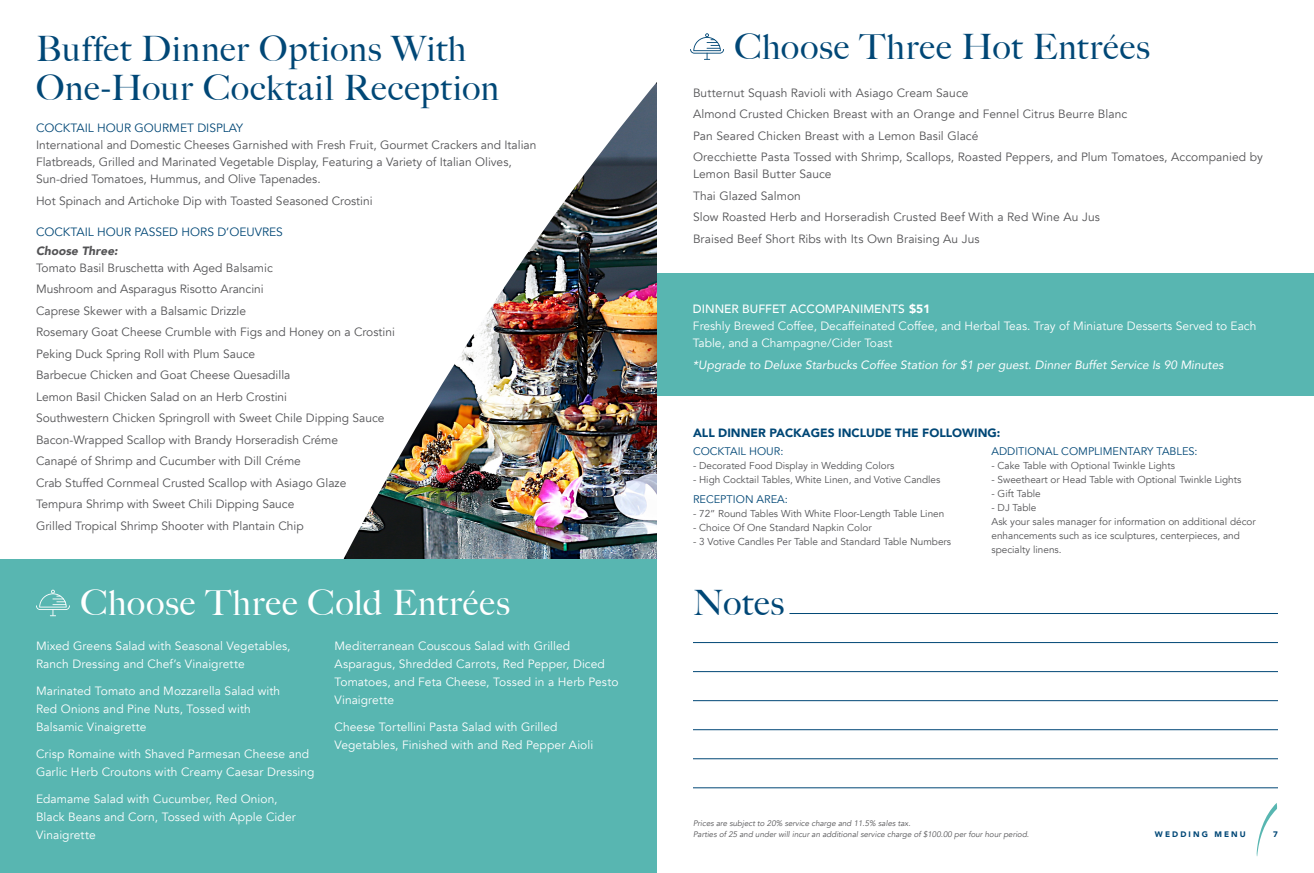
<style>
.page{position:relative;width:1314px;height:873px;background:#fff}
.page>*{position:absolute;margin:0;border:0;box-sizing:border-box;transform-origin:0 0}
.t1{font:500 35px/39px "Big Caslon";letter-spacing:.03em;color:#004776}
.t2{font:500 35px "Big Caslon";letter-spacing:.03em;color:#fff}
.t3{font:12px/21.5px "Avenir";color:#535355}
.t4{font:12px/18px "Avenir";letter-spacing:.005em;color:#fff}
.t5{font:italic 12px "Avenir";color:#fff}
.t6{font:12px "Avenir";color:#004776}
.t7{font:900 12px "Avenir";color:#004776}
.t8{font:italic 900 12px "Avenir";color:#535355}
.t9{font:11px "Avenir";color:#004776}
.t10{font:10px/14px "Avenir";color:#535355}
.t11{font:italic 8px/11px "Avenir";color:#535355}
.t12{font:900 8px "Avenir";letter-spacing:.265em;color:#004776}
.s1{font-weight:500}
.s2{font-weight:900}
</style>
<div class="page">
<img style="left:143px;top:82px;width:593px;height:591px">
<div style="left:0;top:560px;width:657px;height:313px;background:#58b6b1"></div>
<svg style="left:1257px;top:803px;width:20px;height:53px"></svg>
<div style="left:657px;top:274px;width:657px;height:122px;background:#58b6b1"></div>
<hr style="left:789px;top:613px;width:489px;height:1px;background:#004776">
<hr style="left:693px;top:642px;width:585px;height:1px;background:#004776">
<hr style="left:693px;top:671px;width:585px;height:1px;background:#004776">
<hr style="left:693px;top:700px;width:585px;height:1px;background:#004776">
<hr style="left:693px;top:759px;width:585px;height:1px;background:#004776">
<hr style="left:693px;top:729px;width:585px;height:1px;background:#004776">
<hr style="left:693px;top:788px;width:585px;height:1px;background:#004776">
<svg style="left:690px;top:33px;width:34px;height:27px"></svg>
<svg style="left:36px;top:590px;width:34px;height:26px"></svg>
<h1 class="t1" style="left:36px;top:28px;width:465px">Buffet Dinner Options With<br>One-Hour Cocktail Reception</h1>
<p class="t6" style="left:36px;top:121px;width:209px">COCKTAIL HOUR GOURMET DISPLAY</p>
<p class="t3" style="left:36px;top:137px;width:502px;line-height:17px">International and Domestic Cheeses Garnished with Fresh Fruit, Gourmet Crackers and Italian<br>Flatbreads, Grilled and Marinated Vegetable Display, Featuring a Variety of Italian Olives,<br>Sun-dried Tomatoes, Hummus, and Olive Tapenades.</p>
<p class="t3" style="left:36px;top:190px;width:338px">Hot Spinach and Artichoke Dip with Toasted Seasoned Crostini</p>
<p class="t6" style="left:36px;top:225px;width:248px">COCKTAIL HOUR PASSED HORS D’OEUVRES</p>
<p class="t8" style="left:36px;top:241px;width:83px">Choose Three:</p>
<p class="t3" style="left:36px;top:257px;width:360px">Tomato Basil Bruschetta with Aged Balsamic<br>Mushroom and Asparagus Risotto Arancini<br>Caprese Skewer with a Balsamic Drizzle<br>Rosemary Goat Cheese Crumble with Figs and Honey on a Crostini Peking Duck Spring Roll with Plum Sauce<br>Barbecue Chicken and Goat Cheese Quesadilla<br>Lemon Basil Chicken Salad on an Herb Crostini<br>Southwestern Chicken Springroll with Sweet Chile Dipping Sauce Bacon-Wrapped Scallop with Brandy Horseradish Créme<br>Canapé of Shrimp and Cucumber with Dill Créme<br>Crab Stuffed Cornmeal Crusted Scallop with Asiago Glaze Tempura Shrimp with Sweet Chili Dipping Sauce<br>Grilled Tropical Shrimp Shooter with Plantain Chip</p>
<h1 class="t2" style="left:80px;top:574px;width:431px">Choose Three Cold Entrées</h1>
<p class="t4" style="left:36px;top:637px;width:256px">Mixed Greens Salad with Seasonal Vegetables,<br>Ranch Dressing and Chef’s Vinaigrette</p>
<p class="t4" style="left:36px;top:682px;width:246px">Marinated Tomato and Mozzarella Salad with<br>Red Onions and Pine Nuts, Tossed with<br>Balsamic Vinaigrette</p>
<p class="t4" style="left:36px;top:745px;width:280px">Crisp Romaine with Shaved Parmesan Cheese and<br>Garlic Herb Croutons with Creamy Caesar Dressing</p>
<p class="t4" style="left:36px;top:790px;width:261px">Edamame Salad with Cucumber, Red Onion,<br>Black Beans and Corn, Tossed with Apple Cider<br>Vinaigrette</p>
<p class="t4" style="left:334px;top:637px;width:285px">Mediterranean Couscous Salad with Grilled Asparagus, Shredded Carrots, Red Pepper, Diced Tomatoes, and Feta Cheese, Tossed in a Herb Pesto Vinaigrette</p>
<p class="t4" style="left:334px;top:718px;width:260px">Cheese Tortellini Pasta Salad with Grilled<br>Vegetables, Finished with and Red Pepper Aioli</p>
<h1 class="t1" style="left:734px;top:26px;width:417px">Choose Three Hot Entrées</h1>
<p class="t3" style="left:693px;top:82px;width:571px">Butternut Squash Ravioli with Asiago Cream Sauce<br>Almond Crusted Chicken Breast with an Orange and Fennel Citrus Beurre Blanc<br>Pan Seared Chicken Breast with a Lemon Basil Glacé<br>Orecchiette Pasta Tossed with Shrimp, Scallops, Roasted Peppers, and Plum Tomatoes, Accompanied by</p>
<p class="t3" style="left:693px;top:163px;width:408px">Lemon Basil Butter Sauce<br>Thai Glazed Salmon<br>Slow Roasted Herb and Horseradish Crusted Beef With a Red Wine Au Jus Braised Beef Short Ribs with Its Own Braising Au Jus</p>
<p class="t4" style="left:693px;top:301px;width:565px;line-height:17px"><span class="s1">DINNER BUFFET ACCOMPANIMENTS</span> <span class="s2">$51<br></span>Freshly Brewed Coffee, Decaffeinated Coffee, and Herbal Teas. Tray of Miniature Desserts Served to Each<br>Table, and a Champagne/Cider Toast</p>
<p class="t5" style="left:693px;top:357px;width:532px">*Upgrade to Deluxe Starbucks Coffee Station for $1 per guest. Dinner Buffet Service Is 90 Minutes</p>
<p class="t7" style="left:693px;top:422px;width:309px">ALL DINNER PACKAGES INCLUDE THE FOLLOWING:</p>
<p class="t9" style="left:693px;top:444px;width:92px">COCKTAIL HOUR:</p>
<p class="t10" style="left:693px;top:458px;width:203px">- Decorated Food Display in Wedding Colors</p>
<p class="t10" style="left:693px;top:472px;width:249px">- High Cocktail Tables, White Linen, and Votive Candles</p>
<p class="t9" style="left:693px;top:493px;width:96px">RECEPTION AREA:</p>
<p class="t10" style="left:693px;top:507px;width:253px">- 72” Round Tables With White Floor-Length Table Linen</p>
<p class="t10" style="left:693px;top:521px;width:180px">- Choice Of One Standard Napkin Color</p>
<p class="t10" style="left:693px;top:535px;width:260px">- 3 Votive Candles Per Table and Standard Table Numbers</p>
<h1 class="t1" style="left:693px;top:582px;width:93px">Notes</h1>
<p class="t9" style="left:992px;top:444px;width:208px">ADDITIONAL COMPLIMENTARY TABLES:</p>
<p class="t10" style="left:992px;top:458px;width:185px">- Cake Table with Optional Twinkle Lights</p>
<p class="t10" style="left:992px;top:472px;width:251px">- Sweetheart or Head Table with Optional Twinkle Lights</p>
<p class="t10" style="left:992px;top:486px;width:51px">- Gift Table</p>
<p class="t10" style="left:992px;top:500px;width:266px">- DJ Table<br>Ask your sales manager for information on additional décor enhancements such as ice sculptures, centerpieces, and specialty linens.</p>
<p class="t11" style="left:693px;top:818px;width:338px">Prices are subject to 20% service charge and 11.5% sales tax.<br>Parties of 25 and under will incur an additional service charge of $100.00 per four hour period.</p>
<p class="t12" style="left:1155px;top:827px;width:92px">WEDDING MENU</p>
<p class="t12" style="left:1273px;top:827px;width:6px">7</p>
</div>
